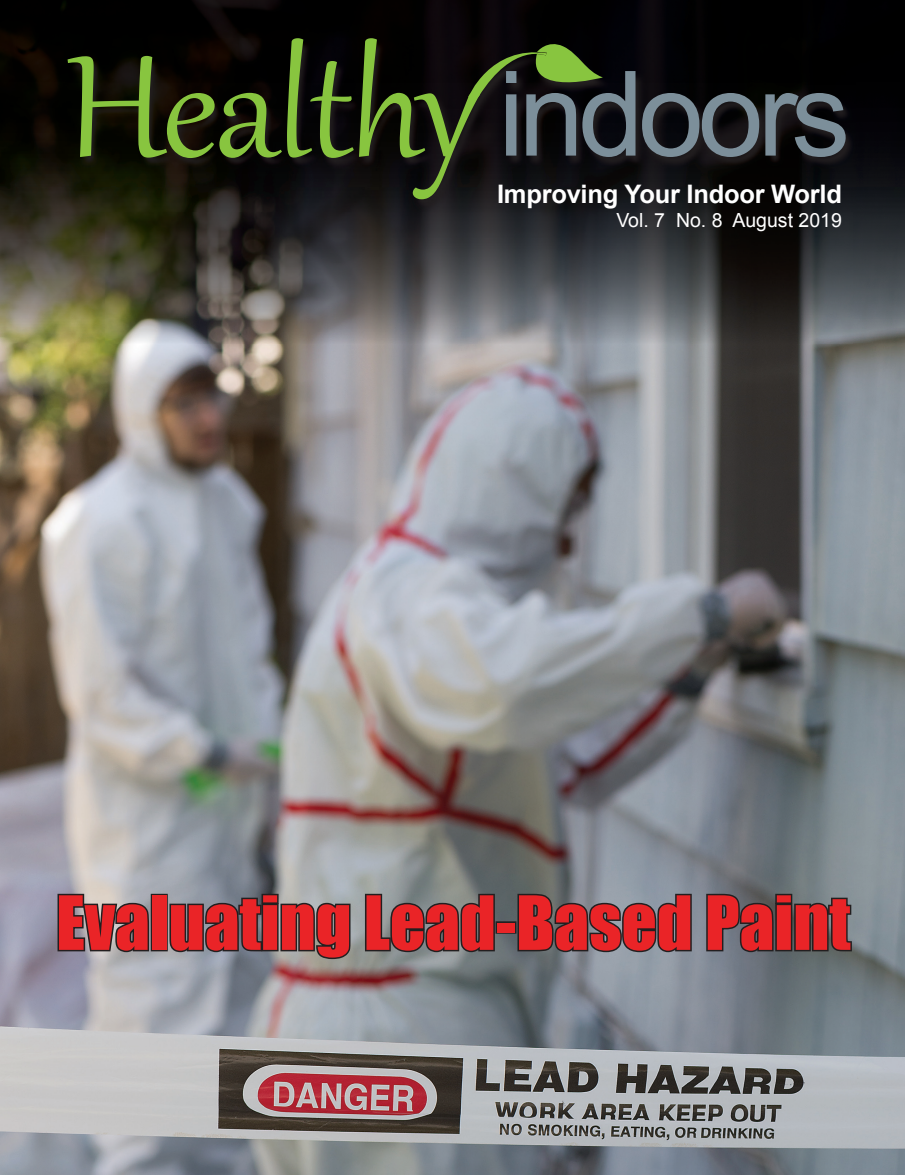
<style>
.page{position:relative;width:905px;height:1175px;background:#fff}
.page>*{position:absolute;margin:0;border:0;box-sizing:border-box;transform-origin:0 0}
.t1{font:69px "Impact";color:#ea2427}
.t2{font:700 25.5px "Arial";letter-spacing:-.01em;color:#fff}
.t3{font:19.5px "Arial";color:#fff}
</style>
<div class="page">
<img style="left:0;top:343px;width:904px;height:831px">
<img style="left:0;top:0;width:106px;height:343px">
<img style="left:106px;top:0;width:798px;height:48px">
<img style="left:852px;top:48px;width:52px;height:295px">
<img style="left:106px;top:212px;width:746px;height:131px">
<img style="left:66px;top:39px;width:789px;height:173px">
<svg style="left:68px;top:38px;width:285px;height:120px;background:#253111"></svg>
<svg style="left:359px;top:38px;width:276px;height:161px;background:#262e20"></svg>
<svg style="left:642px;top:93px;width:117px;height:64px;background:#3e454c"></svg>
<svg style="left:765px;top:93px;width:80px;height:64px;background:#42494f"></svg>
<svg style="left:56px;top:892px;width:94px;height:70px;background:#898589"></svg>
<div style="left:151px;top:893px;width:17px;height:58px;border:3px solid #231f20"></div>
<svg style="left:168px;top:892px;width:184px;height:69px;background:#75777b"></svg>
<svg style="left:363px;top:892px;width:133px;height:62px;background:#696c6d"></svg>
<div style="left:495px;top:921px;width:21px;height:12px;border:3px solid #231f20"></div>
<svg style="left:516px;top:892px;width:177px;height:62px;background:#65696f"></svg>
<svg style="left:704px;top:892px;width:149px;height:62px;background:#54585c"></svg>
<p class="t2" style="left:497px;top:177px;width:346px">Improving Your Indoor World</p>
<p class="t3" style="left:616px;top:209px;width:227px">Vol. 7 No. 8 August 2019</p>
<p class="t1" style="left:56px;top:869px;width:795px">Evaluating Lead-Based Paint</p>
</div>
